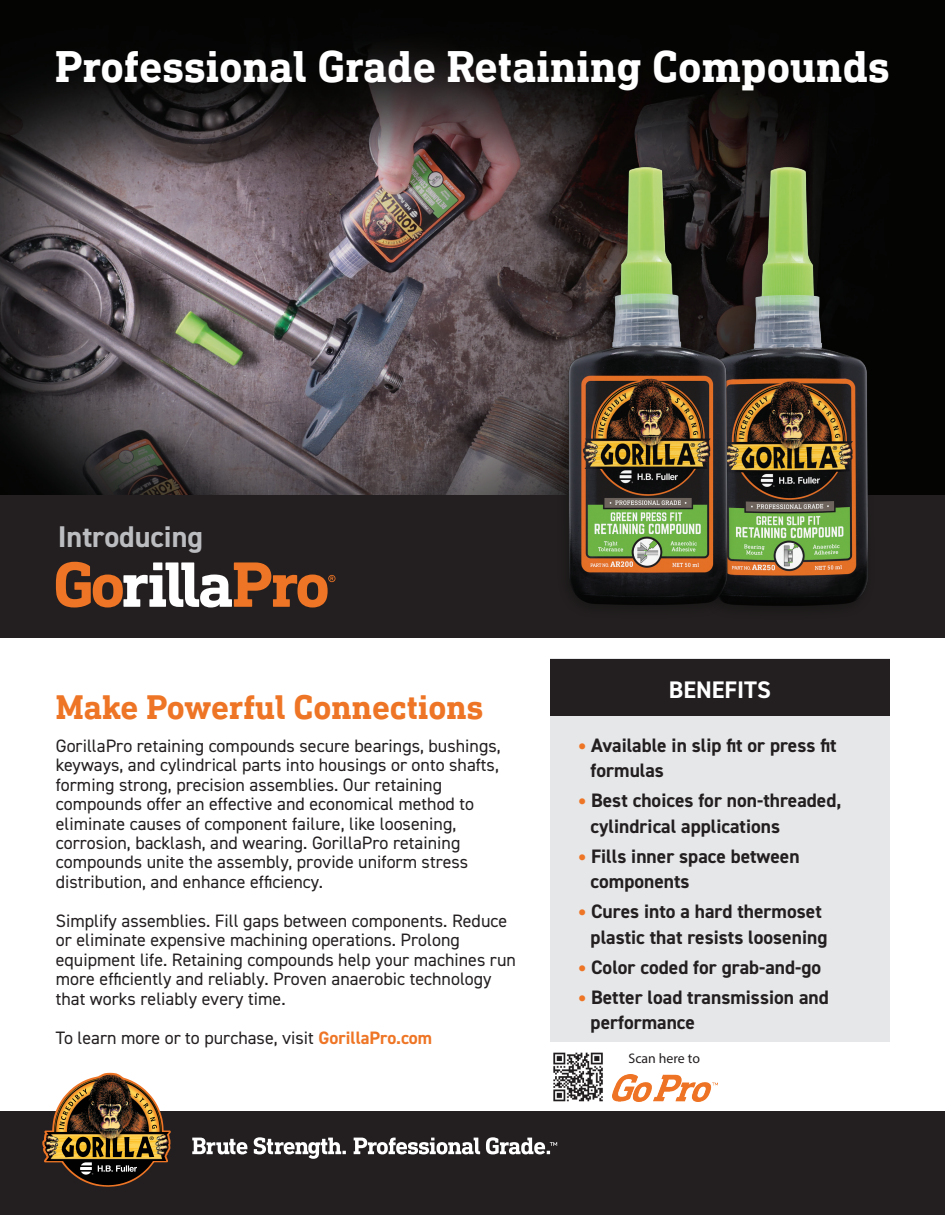
<style>
.page{position:relative;width:945px;height:1215px;background:#fff}
.page>*{position:absolute;margin:0;border:0;box-sizing:border-box;transform-origin:0 0}
.t1{font:700 45px "DIN Next Slab Pro";color:#fff}
.t2{font:700 34.5px "DIN Next Slab Pro";color:#ee7525}
.t3{font:700 30px "DIN2014";color:#bcbdc0}
.t4{font:700 24px "DIN2014";color:#fff}
.t5{font:700 19.5px/25.5px "DIN2014";color:#231f20}
.t6{font:18px/19.5px "DIN2014";color:#231f20}
.t7{font:13.8px "Myriad Pro";color:#231f20}
.s1{font-weight:700;color:#ee7525}
.s2{font-size:25.5px;color:#ee7525}
</style>
<div class="page">
<img style="left:0;top:0;width:945px;height:496px">
<div style="left:0;top:496px;width:945px;height:142px;background:#231f20"></div>
<div style="left:550px;top:658px;width:340px;height:384px;background:#e6e7e9"></div>
<div style="left:550px;top:659px;width:340px;height:56px;background:#231f20"></div>
<div style="left:0;top:1112px;width:945px;height:103px;background:#231f20"></div>
<img style="left:42px;top:1073px;width:129px;height:114px">
<svg style="left:192px;top:1138px;width:55px;height:16px"></svg>
<svg style="left:254px;top:1137px;width:92px;height:22px"></svg>
<svg style="left:354px;top:1138px;width:126px;height:16px"></svg>
<svg style="left:486px;top:1137px;width:71px;height:17px"></svg>
<img style="left:736px;top:161px;width:140px;height:445px">
<img style="left:555px;top:161px;width:181px;height:444px">
<svg style="left:56px;top:562px;width:280px;height:46px"></svg>
<img style="left:553px;top:1052px;width:50px;height:50px">
<img style="left:612px;top:1074px;width:106px;height:27px">
<h1 class="t1" style="left:55px;top:41px;width:836px">Professional Grade Retaining Compounds</h1>
<h3 class="t3" style="left:58px;top:516px;width:147px">Introducing</h3>
<h2 class="t2" style="left:56px;top:687px;width:429px">Make Powerful Connections</h2>
<p class="t6" style="left:56px;top:735px;width:446px">GorillaPro retaining compounds secure bearings, bushings, keyways, and cylindrical parts into housings or onto shafts, forming strong, precision assemblies. Our retaining compounds offer an effective and economical method to eliminate causes of component failure, like loosening, corrosion, backlash, and wearing. GorillaPro retaining compounds unite the assembly, provide uniform stress distribution, and enhance efficiency.</p>
<p class="t6" style="left:56px;top:911px;width:462px">Simplify assemblies. Fill gaps between components. Reduce or eliminate expensive machining operations. Prolong equipment life. Retaining compounds help your machines run more efficiently and reliably. Proven anaerobic technology that works reliably every time.</p>
<p class="t6" style="left:56px;top:1028px;width:378px">To learn more or to purchase, visit <span class="s1">GorillaPro.com</span></p>
<h3 class="t4" style="left:669px;top:673px;width:103px">BENEFITS</h3>
<p class="t5" style="left:591px;top:732px;width:247px;text-indent:-12px"><span class="s2">•</span> Available in slip fit or press fit formulas</p>
<p class="t5" style="left:591px;top:787px;width:252px;text-indent:-12px"><span class="s2">•</span> Best choices for non-threaded, cylindrical applications</p>
<p class="t5" style="left:591px;top:843px;width:211px;text-indent:-12px"><span class="s2">•</span> Fills inner space between components</p>
<p class="t5" style="left:579px;top:898px;width:250px;text-align:right"><span class="s2">•</span> Cures into a hard thermoset plastic that resists loosening</p>
<p class="t5" style="left:579px;top:954px;width:244px"><span class="s2">•</span> Color coded for grab-and-go</p>
<p class="t5" style="left:591px;top:984px;width:240px;text-indent:-12px"><span class="s2">•</span> Better load transmission and performance</p>
<p class="t7" style="left:629px;top:1050px;width:73px">Scan here to</p>
</div>
